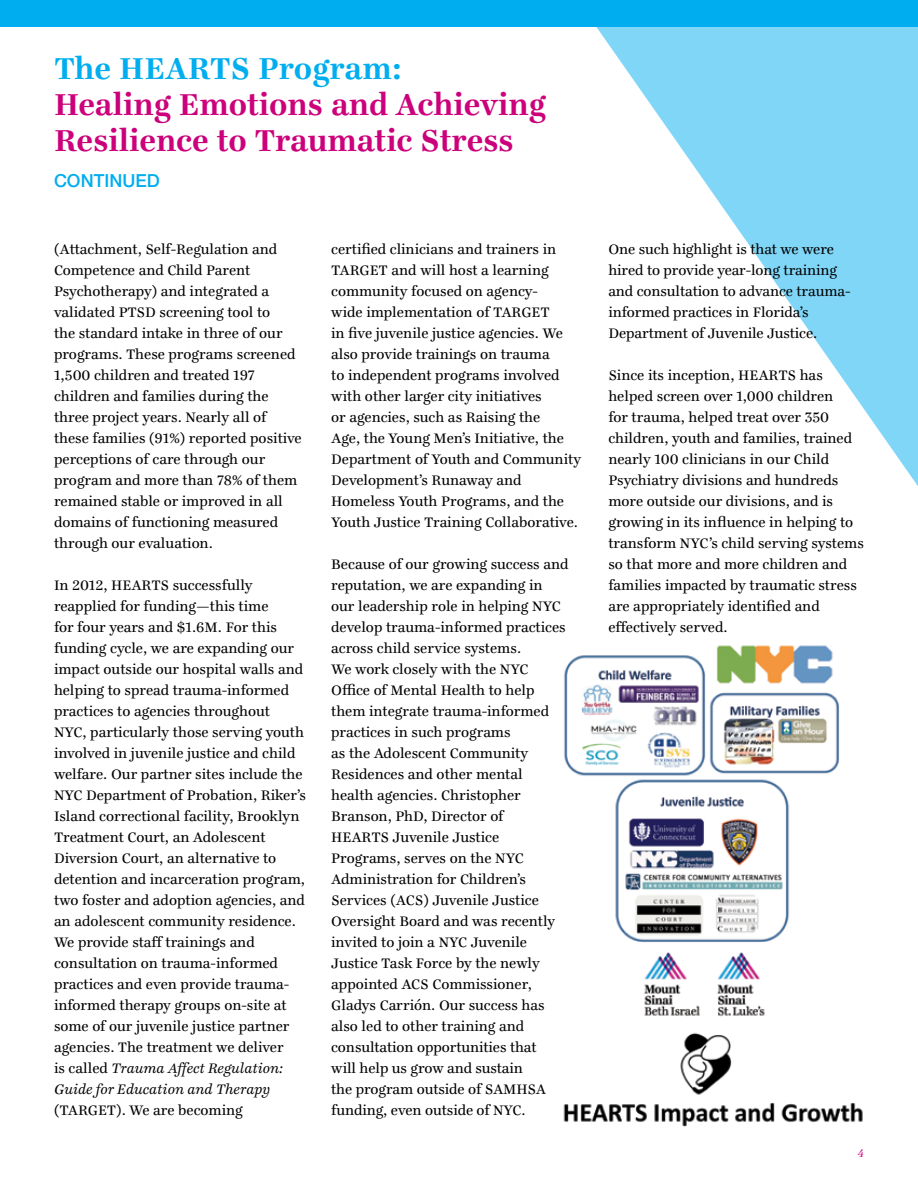
<style>
.page{position:relative;width:918px;height:1188px;background:#fff}
.page>*{position:absolute;margin:0;border:0;box-sizing:border-box;transform-origin:0 0}
.t1{font:700 33px/36px "Ingeborg";color:#cc007b}
.t2{font:700 33px "Ingeborg";letter-spacing:-.005em;color:#00aeef}
.t3{font:500 18px "Helvetica Neue LT Std";color:#00aeef}
.t4{font:15px/21px "Ingeborg";color:#000}
.t5{font:italic 12px "Ingeborg";color:#cc007b}
.s1{font-style:italic}
</style>
<div class="page">
<div style="left:0;top:0;width:918px;height:27px;background:#00aeef"></div>
<svg style="left:596px;top:27px;width:322px;height:459px"></svg>
<img style="left:563px;top:645px;width:300px;height:482px">
<h1 class="t2" style="left:54px;top:48px;width:350px">The HEARTS Program:</h1>
<h1 class="t1" style="left:54px;top:86px;width:493px">Healing Emotions and Achieving<br>Resilience to Traumatic Stress</h1>
<p class="t3" style="left:54px;top:170px;width:107px">CONTINUED</p>
<p class="t4" style="left:54px;top:239px;width:249px">(Attachment, Self-Regulation and<br>Competence and Child Parent<br>Psychotherapy) and integrated a validated PTSD screening tool to<br>the standard intake in three of our programs. These programs screened<br>1,500 children and treated 197 children and families during the three project years. Nearly all of these families (91%) reported positive perceptions of care through our program and more than 78% of them remained stable or improved in all domains of functioning measured through our evaluation.</p>
<p class="t4" style="left:54px;top:575px;width:254px">In 2012, HEARTS successfully reapplied for funding—this time<br>for four years and $1.6M. For this funding cycle, we are expanding our impact outside our hospital walls and helping to spread trauma-informed practices to agencies throughout NYC, particularly those serving youth involved in juvenile justice and child welfare. Our partner sites include the NYC Department of Probation, Riker’s Island correctional facility, Brooklyn Treatment Court, an Adolescent Diversion Court, an alternative to detention and incarceration program, two foster and adoption agencies, and an adolescent community residence.<br>We provide staff trainings and consultation on trauma-informed practices and even provide trauma&shy;informed therapy groups on-site at some of our juvenile justice partner agencies. The treatment we deliver<br>is called <span class="s1">Trauma Affect Regulation:<br>Guide for Education and Therapy</span></p>
<p class="t4" style="left:54px;top:1100px;width:190px">(TARGET). We are becoming</p>
<p class="t4" style="left:331px;top:239px;width:252px">certified clinicians and trainers in TARGET and will host a learning community focused on agency-<br>wide implementation of TARGET<br>in five juvenile justice agencies. We also provide trainings on trauma<br>to independent programs involved with other larger city initiatives<br>or agencies, such as Raising the<br>Age, the Young Men’s Initiative, the Department of Youth and Community Development’s Runaway and Homeless Youth Programs, and the Youth Justice Training Collaborative.</p>
<p class="t4" style="left:331px;top:554px;width:239px">Because of our growing success and reputation, we are expanding in our leadership role in helping NYC develop trauma-informed practices across child service systems.<br>We work closely with the NYC<br>Office of Mental Health to help them integrate trauma-informed practices in such programs<br>as the Adolescent Community<br>Residences and other mental health agencies. Christopher<br>Branson, PhD, Director of<br>HEARTS Juvenile Justice<br>Programs, serves on the NYC<br>Administration for Children’s<br>Services (ACS) Juvenile Justice<br>Oversight Board and was recently invited to join a NYC Juvenile<br>Justice Task Force by the newly appointed ACS Commissioner,<br>Gladys Carrión. Our success has also led to other training and consultation opportunities that<br>will help us grow and sustain<br>the program outside of SAMHSA funding, even outside of NYC.</p>
<p class="t4" style="left:608px;top:239px;width:244px">One such highlight is that we were hired to provide year-long training and consultation to advance trauma&shy;informed practices in Florida’s Department of Juvenile Justice.</p>
<p class="t4" style="left:608px;top:365px;width:257px">Since its inception, HEARTS has helped screen over 1,000 children<br>for trauma, helped treat over 350 children, youth and families, trained nearly 100 clinicians in our Child Psychiatry divisions and hundreds more outside our divisions, and is growing in its influence in helping to transform NYC’s child serving systems so that more and more children and families impacted by traumatic stress are appropriately identified and effectively served.</p>
<p class="t5" style="left:858px;top:1146px;width:8px">4</p>
</div>
